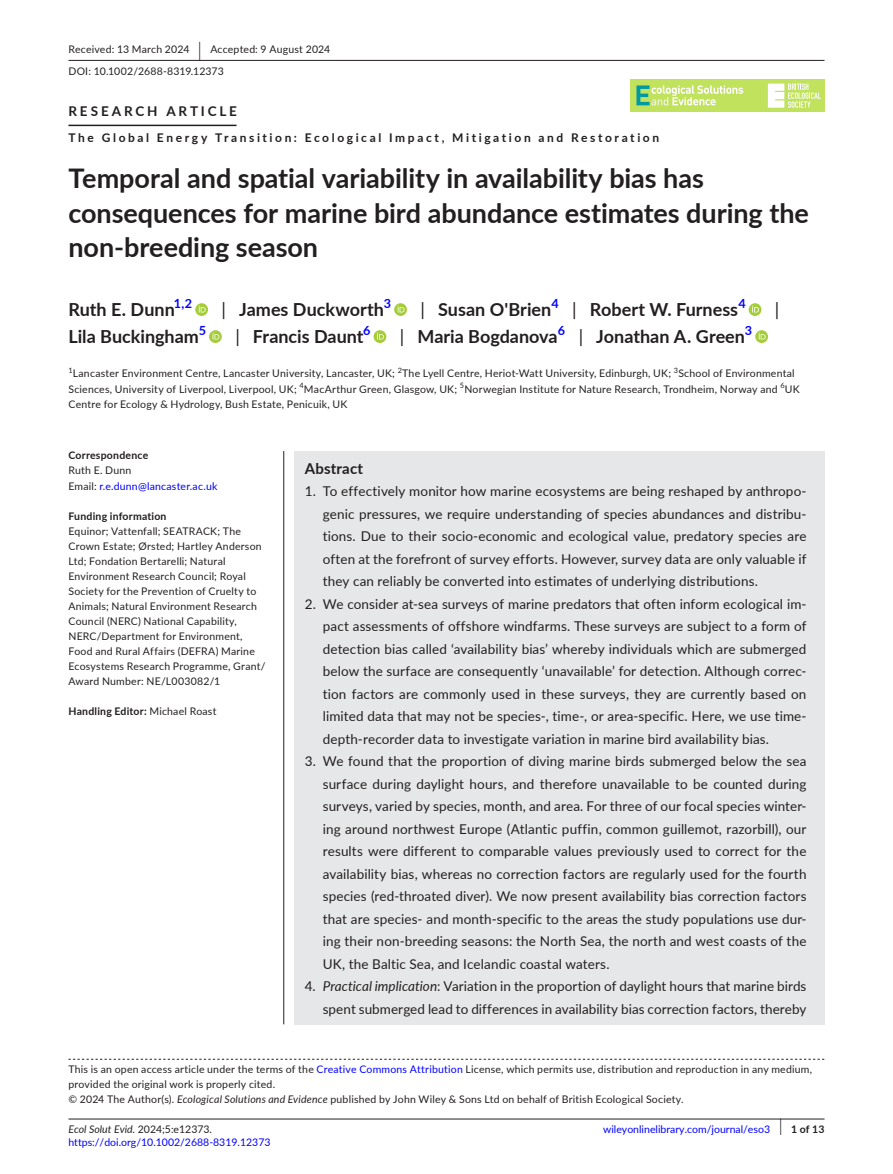
<style>
.page{position:relative;width:893px;height:1174px;background:#fff}
.page>*{position:absolute;margin:0;border:0;box-sizing:border-box;transform-origin:0 0}
.t1{font:700 27px/34.5px "Lato";letter-spacing:-.005em;color:#231f20}
.t2{font:700 18px "Lato";color:#231f20}
.t3{font:18px "Lato";color:#231f20}
.t4{font:700 15px "Lato";letter-spacing:.015em;color:#231f20}
.t5{font:13.5px/22.5px "Lato";letter-spacing:.005em;color:#231f20;text-align:justify}
.t6{font:700 13.5px "Lato";letter-spacing:.21em;color:#231f20}
.t7{font:700 12.6px "Lato";color:#00f}
.t8{font:700 12px "Lato";letter-spacing:.215em;color:#231f20}
.t9{font:10.5px/15px "Lato";letter-spacing:.02em;color:#231f20}
.t10{font:10.5px "Lato";color:#00f}
.t11{font:700 10.5px "Lato";letter-spacing:.02em;color:#231f20}
.t12{font:10.5px/15px "Lato";letter-spacing:.02em;color:#00f}
.t13{font:italic 10.5px "Lato";color:#231f20}
.t14{font:7.35px "Lato";color:#231f20}
.s1{font-size:19.65px}
.s2{font-weight:400}
.s3{color:#231f20}
.s4{font-style:italic}
.s5{color:#00f}
.s6{font-style:normal}
.s7{font-weight:400;font-size:17.4px}
</style>
<div class="page">
<hr style="left:68px;top:1118px;width:756px;height:1px;background:#231f20">
<div style="left:630px;top:79px;width:194px;height:33px;background:#c0e25c"></div>
<svg style="left:768px;top:84px;width:53px;height:24px"></svg>
<svg style="left:636px;top:85px;width:107px;height:20px"></svg>
<hr style="left:68px;top:60px;width:756px;height:1px;background:#231f20">
<hr style="left:68px;top:125px;width:169px;height:1px;background:#231f20">
<svg style="left:195px;top:303px;width:13px;height:13px"></svg>
<svg style="left:199px;top:305px;width:7px;height:7px"></svg>
<svg style="left:394px;top:303px;width:13px;height:13px"></svg>
<svg style="left:398px;top:305px;width:6px;height:7px"></svg>
<svg style="left:749px;top:303px;width:12px;height:13px"></svg>
<svg style="left:752px;top:305px;width:7px;height:7px"></svg>
<svg style="left:209px;top:330px;width:13px;height:13px"></svg>
<svg style="left:212px;top:332px;width:7px;height:7px"></svg>
<svg style="left:374px;top:330px;width:12px;height:13px"></svg>
<svg style="left:377px;top:332px;width:7px;height:7px"></svg>
<svg style="left:755px;top:330px;width:13px;height:13px"></svg>
<svg style="left:759px;top:332px;width:7px;height:7px"></svg>
<div style="left:294px;top:451px;width:530px;height:573px;background:#e6e7e9"></div>
<hr style="left:283px;top:451px;width:1px;height:573px;background:#231f20">
<svg style="left:68px;top:1058px;width:756px;height:1px"></svg>
<p class="t9" style="left:68px;top:38px;width:263px;line-height:21.8px">Received: 13 March 2024 <span class="s1">|</span> Accepted: 9 August 2024<br>DOI: 10.1002/2688-8319.12373</p>
<p class="t6" style="left:68px;top:101px;width:170px">RESEARCH ARTICLE</p>
<p class="t8" style="left:68px;top:129px;width:592px">The Global Energy Transition: Ecological Impact, Mitigation and Restoration</p>
<h1 class="t1" style="left:68px;top:160px;width:742px">Temporal and spatial variability in availability bias has consequences for marine bird abundance estimates during the non-breeding season</h1>
<h2 class="t2" style="left:68px;top:296px;width:108px">Ruth E. Dunn</h2>
<p class="t7" style="left:174px;top:294px;width:20px">1,2</p>
<h2 class="t2" style="left:222px;top:296px;width:164px"><span class="s2">|</span> James Duckworth</h2>
<p class="t7" style="left:384px;top:294px;width:9px">3</p>
<h2 class="t2" style="left:420px;top:296px;width:132px"><span class="s2">|</span> Susan O'Brien</h2>
<p class="t7" style="left:551px;top:294px;width:9px">4</p>
<h2 class="t2" style="left:572px;top:296px;width:167px"><span class="s2">|</span> Robert W. Furness</h2>
<p class="t7" style="left:738px;top:294px;width:9px">4</p>
<h2 class="t3" style="left:775px;top:296px;width:6px">|</h2>
<h2 class="t2" style="left:68px;top:323px;width:132px">Lila Buckingham</h2>
<p class="t7" style="left:199px;top:321px;width:9px">5</p>
<h2 class="t2" style="left:235px;top:323px;width:130px"><span class="s2">|</span> Francis Daunt</h2>
<p class="t7" style="left:363px;top:321px;width:9px">6</p>
<h2 class="t2" style="left:400px;top:323px;width:159px"><span class="s2">|</span> Maria Bogdanova</h2>
<p class="t7" style="left:558px;top:321px;width:9px">6</p>
<h2 class="t2" style="left:579px;top:323px;width:168px"><span class="s2">|</span> Jonathan A. Green</h2>
<p class="t7" style="left:745px;top:321px;width:9px">3</p>
<p class="t14" style="left:68px;top:365px;width:6px">1</p>
<p class="t9" style="left:73px;top:366px;width:324px">Lancaster Environment Centre, Lancaster University, Lancaster, UK;</p>
<p class="t14" style="left:398px;top:365px;width:6px">2</p>
<p class="t9" style="left:402px;top:366px;width:271px">The Lyell Centre, Heriot-Watt University, Edinburgh, UK;</p>
<p class="t14" style="left:674px;top:365px;width:6px">3</p>
<p class="t9" style="left:678px;top:366px;width:118px">School of Environmental</p>
<p class="t9" style="left:68px;top:381px;width:230px">Sciences, University of Liverpool, Liverpool, UK;</p>
<p class="t14" style="left:300px;top:380px;width:6px">4</p>
<p class="t9" style="left:304px;top:381px;width:155px">MacArthur Green, Glasgow, UK;</p>
<p class="t14" style="left:460px;top:380px;width:6px">5</p>
<p class="t9" style="left:464px;top:381px;width:315px">Norwegian Institute for Nature Research, Trondheim, Norway and</p>
<p class="t14" style="left:780px;top:380px;width:6px">6</p>
<p class="t9" style="left:785px;top:381px;width:16px">UK</p>
<p class="t9" style="left:68px;top:396px;width:280px">Centre for Ecology &amp; Hydrology, Bush Estate, Penicuik, UK</p>
<p class="t11" style="left:68px;top:448px;width:81px">Correspondence</p>
<p class="t12" style="left:68px;top:463px;width:150px"><span class="s3">Ruth E. Dunn<br>Email:</span> r.e.dunn@lancaster.ac.uk</p>
<p class="t11" style="left:68px;top:508px;width:100px">Funding information</p>
<p class="t9" style="left:68px;top:523px;width:199px">Equinor; Vattenfall; SEATRACK; The Crown Estate; Ørsted; Hartley Anderson Ltd; Fondation Bertarelli; Natural Environment Research Council; Royal Society for the Prevention of Cruelty to Animals; Natural Environment Research Council (NERC) National Capability, NERC/Department for Environment, Food and Rural Affairs (DEFRA) Marine Ecosystems Research Programme, Grant/ Award Number: NE/L003082/1</p>
<p class="t11" style="left:68px;top:703px;width:150px">Handling Editor: <span class="s2">Michael Roast</span></p>
<p class="t4" style="left:305px;top:457px;width:60px">Abstract</p>
<p class="t5" style="left:323px;top:479px;width:485px;text-indent:-18px">1. To effectively monitor how marine ecosystems are being reshaped by anthropo&shy;genic pressures, we require understanding of species abundances and distribu&shy;tions. Due to their socio-economic and ecological value, predatory species are often at the forefront of survey efforts. However, survey data are only valuable if they can reliably be converted into estimates of underlying distributions.</p>
<p class="t5" style="left:323px;top:592px;width:485px;text-indent:-18px">2. We consider at-sea surveys of marine predators that often inform ecological im&shy;pact assessments of offshore windfarms. These surveys are subject to a form of detection bias called ‘availability bias’ whereby individuals which are submerged below the surface are consequently ‘unavailable’ for detection. Although correc&shy;tion factors are commonly used in these surveys, they are currently based on limited data that may not be species-, time-, or area-specific. Here, we use time&shy;depth-recorder data to investigate variation in marine bird availability bias.</p>
<p class="t5" style="left:323px;top:749px;width:485px;text-indent:-18px">3. We found that the proportion of diving marine birds submerged below the sea surface during daylight hours, and therefore unavailable to be counted during surveys, varied by species, month, and area. For three of our focal species winter&shy;ing around northwest Europe (Atlantic puffin, common guillemot, razorbill), our results were different to comparable values previously used to correct for the availability bias, whereas no correction factors are regularly used for the fourth species (red-throated diver). We now present availability bias correction factors that are species- and month-specific to the areas the study populations use dur&shy;ing their non-breeding seasons: the North Sea, the north and west coasts of the UK, the Baltic Sea, and Icelandic coastal waters.</p>
<p class="t5" style="left:305px;top:974px;width:503px;text-align:right">4. <span class="s4">Practical implication</span>: Variation in the proportion of daylight hours that marine birds spent submerged lead to differences in availability bias correction factors, thereby</p>
<p class="t9" style="left:68px;top:1061px;width:745px">This is an open access article under the terms of the <span class="s5">Creative Commons Attribution</span> License, which permits use, distribution and reproduction in any medium, provided the original work is properly cited.<br>© 2024 The Author(s). <span class="s4">Ecological Solutions and Evidence</span> published by John Wiley &amp; Sons Ltd on behalf of British Ecological Society.</p>
<p class="t13" style="left:68px;top:1121px;width:145px">Ecol Solut Evid. <span class="s6">2024;5:e12373.</span></p>
<p class="t11" style="left:779px;top:1121px;width:46px"><span class="s7">|</span> 1 of 13</p>
<p class="t10" style="left:68px;top:1135px;width:204px">https://doi.org/10.1002/2688-8319.12373</p>
<p class="t10" style="left:603px;top:1121px;width:168px">wileyonlinelibrary.com/journal/eso3</p>
</div>
